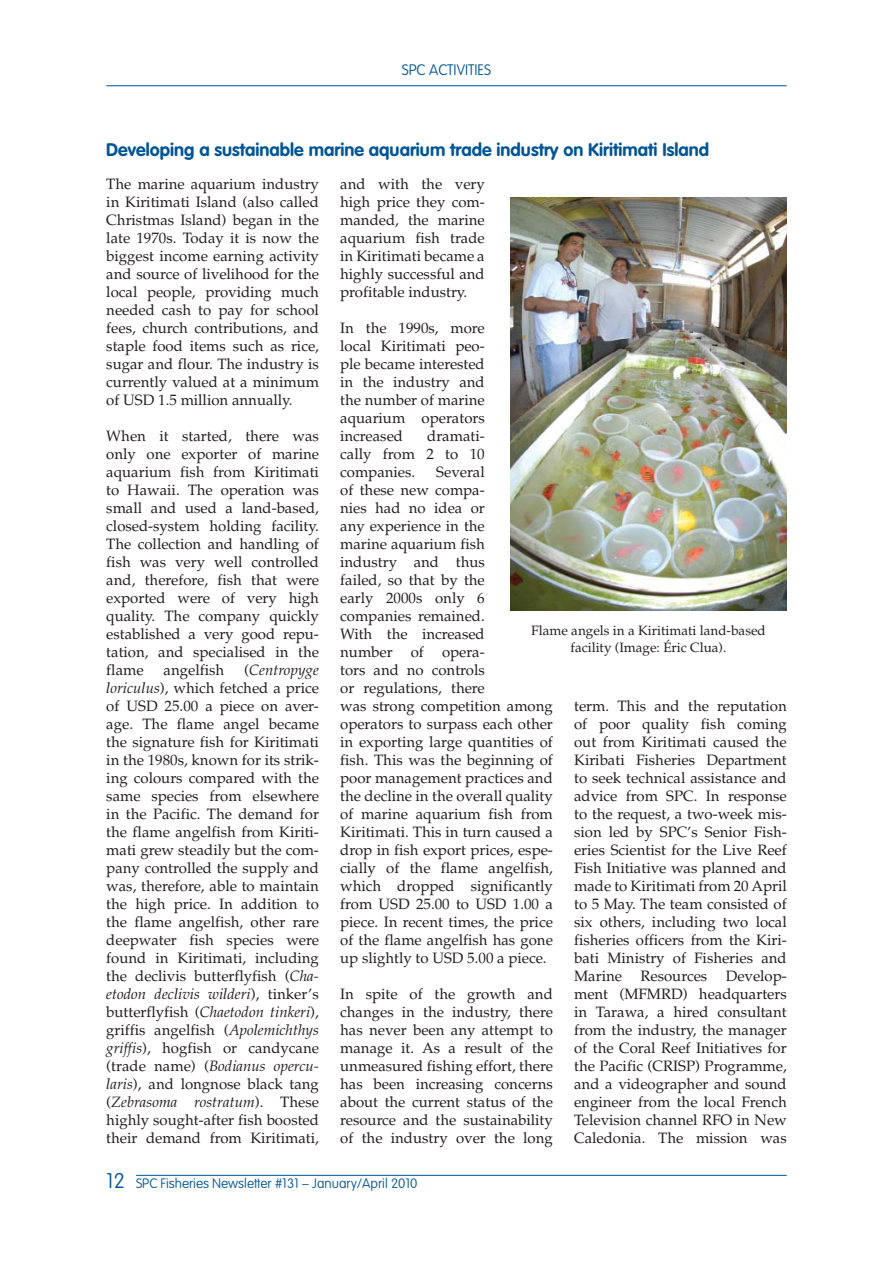
<style>
.page{position:relative;width:893px;height:1263px;background:#fff}
.page>*{position:absolute;margin:0;border:0;box-sizing:border-box;transform-origin:0 0}
.t1{font:700 18px "VAG Rounded";color:#005596}
.t2{font:15px/18px "Palatino";color:#231f20;text-align:justify}
.t3{font:100 15px "VAG Rounded";color:#005596}
.t4{font:13.5px/16.5px "Palatino";color:#231f20;text-align:center}
.t5{font:100 13.5px "VAG Rounded";color:#005596}
.s1{font-style:italic}
.s2{font-size:21px}
</style>
<div class="page">
<hr style="left:106px;top:85px;width:681px;height:1px;background:#005596">
<hr style="left:136px;top:1175px;width:651px;height:1px;background:#005596">
<img style="left:510px;top:198px;width:277px;height:413px">
<p class="t3" style="left:402px;top:64px;width:91px">SPC ACTIVITIES</p>
<p class="t1" style="left:106px;top:142px;width:604px">Developing a sustainable marine aquarium trade industry on Kiritimati Island</p>
<p class="t2" style="left:106px;top:176px;width:214px">The marine aquarium industry in Kiritimati Island (also called Christmas Island) began in the late 1970s. Today it is now the biggest income earning activity and source of livelihood for the local people, providing much needed cash to pay for school fees, church contributions, and staple food items such as rice, sugar and flour. The industry is currently valued at a minimum of USD 1.5 million annually.</p>
<p class="t2" style="left:106px;top:428px;width:214px">When it started, there was only one exporter of marine aquarium fish from Kiritimati to Hawaii. The operation was small and used a land-based, closed-system holding facility.<br>The collection and handling of fish was very well controlled and, therefore, fish that were exported were of very high quality. The company quickly established a very good repu&shy;tation, and specialised in the flame</p>
<p class="t2" style="left:106px;top:662px;width:214px;text-indent:138px">(<span class="s1">Centropyge loriculus</span>), which fetched a price of USD 25.00 a piece on aver&shy;age. The flame angel became the signature fish for Kiritimati in the 1980s, known for its strik&shy;ing colours compared with the same species from elsewhere in the Pacific. The demand for the flame angelfish from Kiriti&shy;mati grew steadily but the com&shy;pany controlled the supply and was, therefore, able to maintain the high price. In addition to the flame angelfish, other rare deepwater fish species were found in Kiritimati, including the declivis butterflyfish (<span class="s1">Cha&shy;etodon declivis wilderi</span>), tinker’s butterflyfish (<span class="s1">Chaetodon tinkeri</span>), griffis angelfish (<span class="s1">Apolemichthys griffis</span>), hogfish or candycane (trade name) (<span class="s1">Bodianus opercu&shy;laris</span>), and longnose black tang (<span class="s1">Zebrasoma rostratum</span>). These highly sought-after fish boosted their demand from Kiritimati,</p>
<p class="t2" style="left:164px;top:662px;width:62px">angelfish</p>
<p class="t2" style="left:340px;top:176px;width:146px">and with the very high price they com&shy;manded, the marine aquarium fish trade in Kiritimati became a highly successful and profitable industry.</p>
<p class="t2" style="left:340px;top:320px;width:146px">In the 1990s, more local Kiritimati peo&shy;ple became interested in the industry and the number of marine aquarium operators increased</p>
<p class="t2" style="left:340px;top:428px;width:146px;text-indent:87px">dramati&shy;cally from 2 to 10 companies.</p>
<p class="t2" style="left:340px;top:464px;width:214px;text-align:left;text-indent:96px">Several<br>of these new compa-<br>nies had no idea or<br>any experience in the<br>marine aquarium fish<br>industry and thus<br>failed, so that by the<br>early 2000s only 6 companies remained.<br>With the increased<br>number of opera-<br>tors and no controls<br>or regulations, there<br>was strong competition among operators to surpass each other in exporting large quantities of fish. This was the beginning of poor management practices and the decline in the overall quality of marine aquarium fish from<br>Kiritimati. This in turn caused a drop in fish export prices, espe&shy;cially of the flame angelfish, which dropped significantly from USD 25.00 to USD 1.00 a piece. In recent times, the price of the flame angelfish has gone up slightly to USD 5.00 a piece.</p>
<p class="t2" style="left:340px;top:986px;width:214px">In spite of the growth and changes in the industry, there has never been any attempt to manage it. As a result of the unmeasured fishing effort, there has been increasing concerns about the current status of the resource and the sustainability of the industry over the long</p>
<p class="t4" style="left:531px;top:624px;width:236px">Flame angels in a Kiritimati land-based facility (Image: Éric Clua).</p>
<p class="t2" style="left:574px;top:698px;width:214px">term. This and the reputation of poor quality fish coming out from Kiritimati caused the Kiribati Fisheries Department to seek technical assistance and advice from SPC. In response to the request, a two-week mis&shy;sion led by SPC’s Senior Fish&shy;eries Scientist for the Live Reef Fish Initiative was planned and made to Kiritimati from 20 April to 5 May. The team consisted of six others, including two local fisheries officers from the Kiri&shy;bati Ministry of Fisheries and Marine Resources Develop&shy;ment (MFMRD) headquarters in Tarawa, a hired consultant from the industry, the manager of the Coral Reef Initiatives for the Pacific (CRISP) Programme, and a videographer and sound engineer from the local French Television channel RFO in New Caledonia. The mission was</p>
<p class="t5" style="left:106px;top:1178px;width:313px"><span class="s2">12</span> SPC Fisheries Newsletter #131 – January/April 2010</p>
</div>
